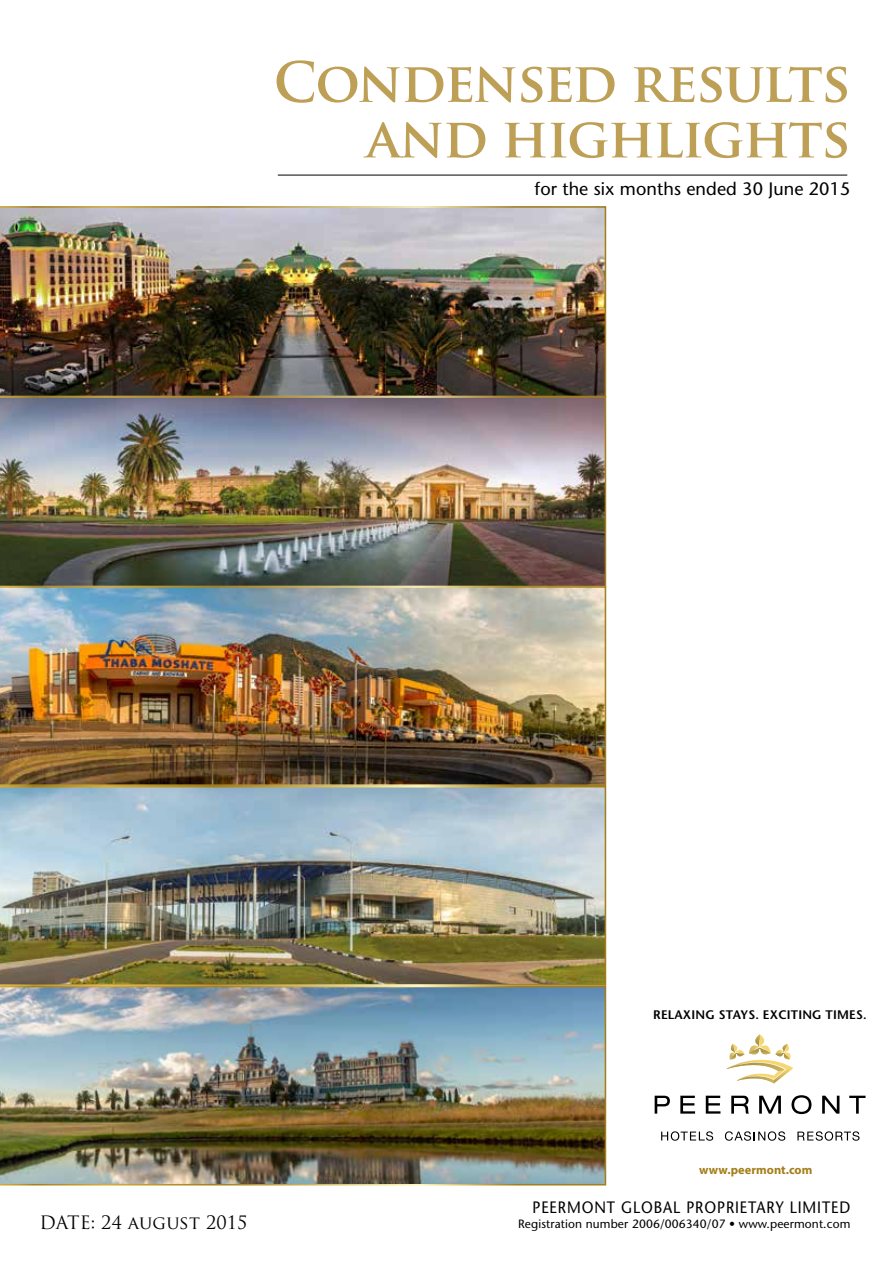
<style>
.page{position:relative;width:893px;height:1263px;background:#fff}
.page>*{position:absolute;margin:0;border:0;box-sizing:border-box;transform-origin:0 0}
.t1{font:700 54px/55.5px "Trajan Pro";letter-spacing:-.025em;color:#be9f56;text-align:right}
.t2{font:500 18px "Stone Sans Std";letter-spacing:.005em;color:#000}
.t3{font:18px "Trajan Pro";letter-spacing:.005em;color:#000}
.t4{font:500 16.5px "Stone Sans Std";letter-spacing:.06em;color:#000;scale:.9 1}
.t5{font:600 12.45px "Stone Sans Std";letter-spacing:.015em;color:#000}
.t6{font:700 12.3px "Myriad Pro";letter-spacing:.005em;color:#a37f1a}
.t7{font:500 12px "Stone Sans Std";letter-spacing:.01em;color:#000}
</style>
<div class="page">
<svg style="left:726px;top:1034px;width:67px;height:49px"></svg>
<svg style="left:655px;top:1095px;width:210px;height:19px"></svg>
<svg style="left:661px;top:1131px;width:52px;height:10px"></svg>
<svg style="left:725px;top:1131px;width:60px;height:10px"></svg>
<svg style="left:797px;top:1131px;width:62px;height:10px"></svg>
<img style="left:0;top:206px;width:606px;height:190px">
<img style="left:0;top:396px;width:606px;height:190px">
<img style="left:0;top:586px;width:606px;height:200px">
<img style="left:0;top:786px;width:606px;height:200px">
<img style="left:0;top:986px;width:606px;height:199px">
<hr style="left:278px;top:175px;width:569px;height:1px;background:#000">
<h1 class="t1" style="left:274px;top:55px;width:578px">CONDENSED RESULTS<br>AND HIGHLIGHTS</h1>
<h2 class="t2" style="left:535px;top:178px;width:317px">for the six months ended 30 June 2015</h2>
<p class="t5" style="left:653px;top:1007px;width:215px">RELAXING STAYS. EXCITING TIMES.</p>
<p class="t6" style="left:699px;top:1161px;width:115px">www.peermont.com</p>
<h3 class="t4" style="left:532px;top:1198px;width:355px">PEERMONT GLOBAL PROPRIETARY LIMITED</h3>
<h2 class="t3" style="left:39px;top:1211px;width:210px">DATE: 24 august 2015</h2>
<p class="t7" style="left:518px;top:1217px;width:334px">Registration number 2006/006340/07 • www.peermont.com</p>
</div>
